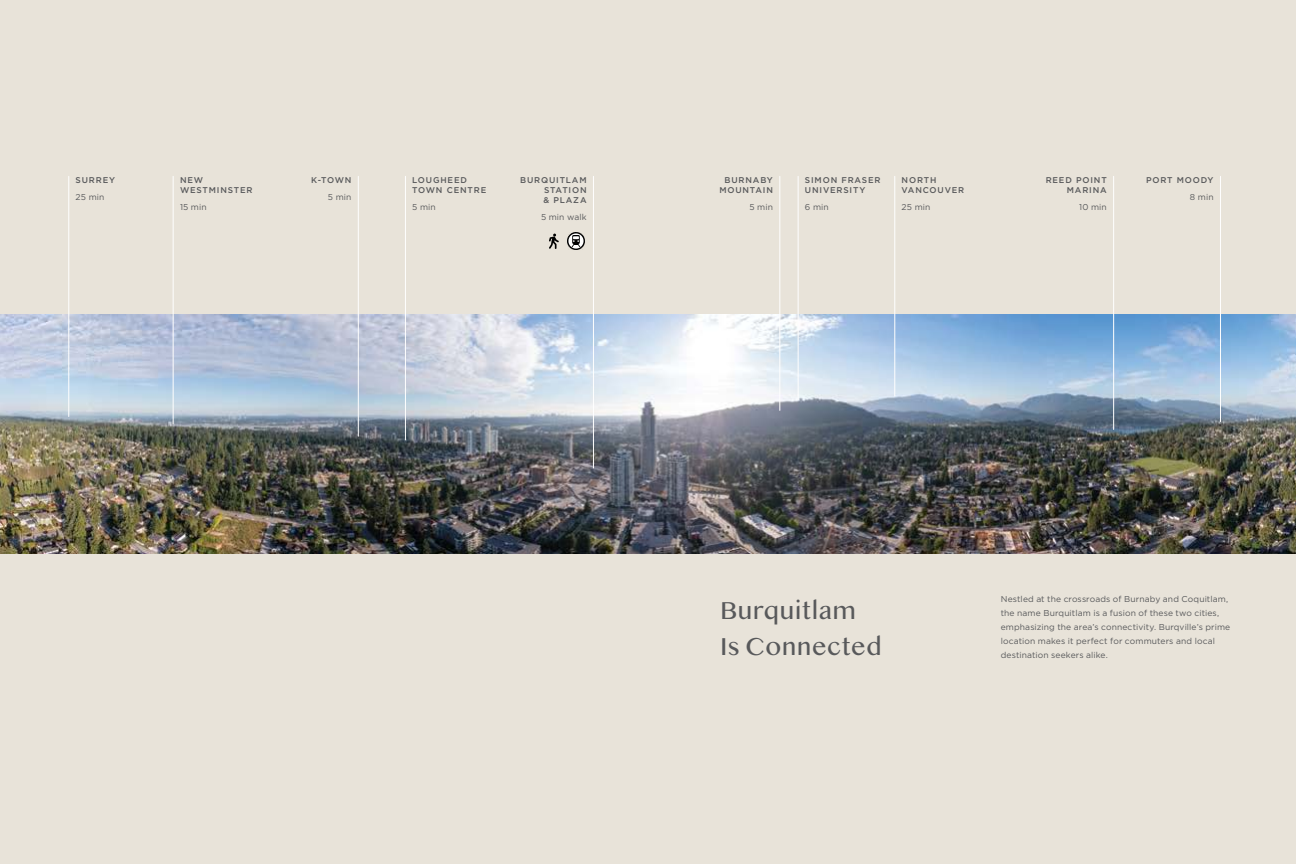
<style>
.page{position:relative;width:1296px;height:864px;background:#e8e3d9}
.page>*{position:absolute;margin:0;border:0;box-sizing:border-box;transform-origin:0 0}
.t1{font:26px/36px "Myanmar MN";letter-spacing:-.01em;color:#58595b}
.t2{font:8.5px/14px "Gotham";letter-spacing:.01em;color:#58595b}
.t3{font:500 8.4px/10px "Gotham";letter-spacing:.1em;color:#58595b}
</style>
<div class="page">
<img style="left:0;top:315px;width:1296px;height:239px">
<hr style="left:358px;top:176px;width:1px;height:260px;background:#fff">
<hr style="left:405px;top:176px;width:1px;height:264px;background:#fff">
<hr style="left:173px;top:176px;width:1px;height:248px;background:#fff">
<hr style="left:68px;top:176px;width:1px;height:241px;background:#fff">
<hr style="left:593px;top:176px;width:1px;height:292px;background:#fff">
<hr style="left:779px;top:176px;width:1px;height:234px;background:#fff">
<hr style="left:798px;top:176px;width:1px;height:224px;background:#fff">
<hr style="left:894px;top:176px;width:1px;height:220px;background:#fff">
<hr style="left:1220px;top:176px;width:1px;height:246px;background:#fff">
<hr style="left:1113px;top:176px;width:1px;height:253px;background:#fff">
<img style="left:568px;top:233px;width:17px;height:17px">
<svg style="left:549px;top:234px;width:10px;height:15px"></svg>
<p class="t3" style="left:76px;top:175px;width:41px">SURREY</p>
<p class="t3" style="left:543px;top:175px;width:45px;text-align:justify;text-indent:-23px">BURQUITLAM STATION &amp; PLAZA</p>
<p class="t3" style="left:719px;top:175px;width:55px;text-align:right">BURNABY<br>MOUNTAIN</p>
<p class="t3" style="left:805px;top:175px;width:77px">SIMON FRASER<br>UNIVERSITY</p>
<p class="t3" style="left:311px;top:175px;width:42px">K-TOWN</p>
<p class="t3" style="left:412px;top:175px;width:76px">LOUGHEED<br>TOWN CENTRE</p>
<p class="t3" style="left:902px;top:175px;width:64px">NORTH<br>VANCOUVER</p>
<p class="t3" style="left:1046px;top:175px;width:63px">REED POINT</p>
<p class="t3" style="left:1146px;top:175px;width:69px">PORT MOODY</p>
<p class="t3" style="left:180px;top:175px;width:74px">NEW<br>WESTMINSTER</p>
<p class="t3" style="left:1067px;top:185px;width:41px">MARINA</p>
<p class="t2" style="left:76px;top:190px;width:30px">25 min</p>
<p class="t2" style="left:1190px;top:190px;width:25px">8 min</p>
<p class="t2" style="left:180px;top:200px;width:28px">15 min</p>
<p class="t2" style="left:328px;top:190px;width:25px">5 min</p>
<p class="t2" style="left:412px;top:200px;width:25px">5 min</p>
<p class="t2" style="left:805px;top:200px;width:25px">6 min</p>
<p class="t2" style="left:541px;top:210px;width:47px">5 min walk</p>
<p class="t2" style="left:750px;top:200px;width:25px">5 min</p>
<p class="t2" style="left:902px;top:200px;width:30px">25 min</p>
<p class="t2" style="left:1079px;top:200px;width:29px">10 min</p>
<h1 class="t1" style="left:720px;top:592px;width:164px">Burquitlam<br>Is Connected</h1>
<p class="t2" style="left:1001px;top:592px;width:231px">Nestled at the crossroads of Burnaby and Coquitlam, the name Burquitlam is a fusion of these two cities, emphasizing the area’s connectivity. Burqville’s prime location makes it perfect for commuters and local destination seekers alike.</p>
</div>
